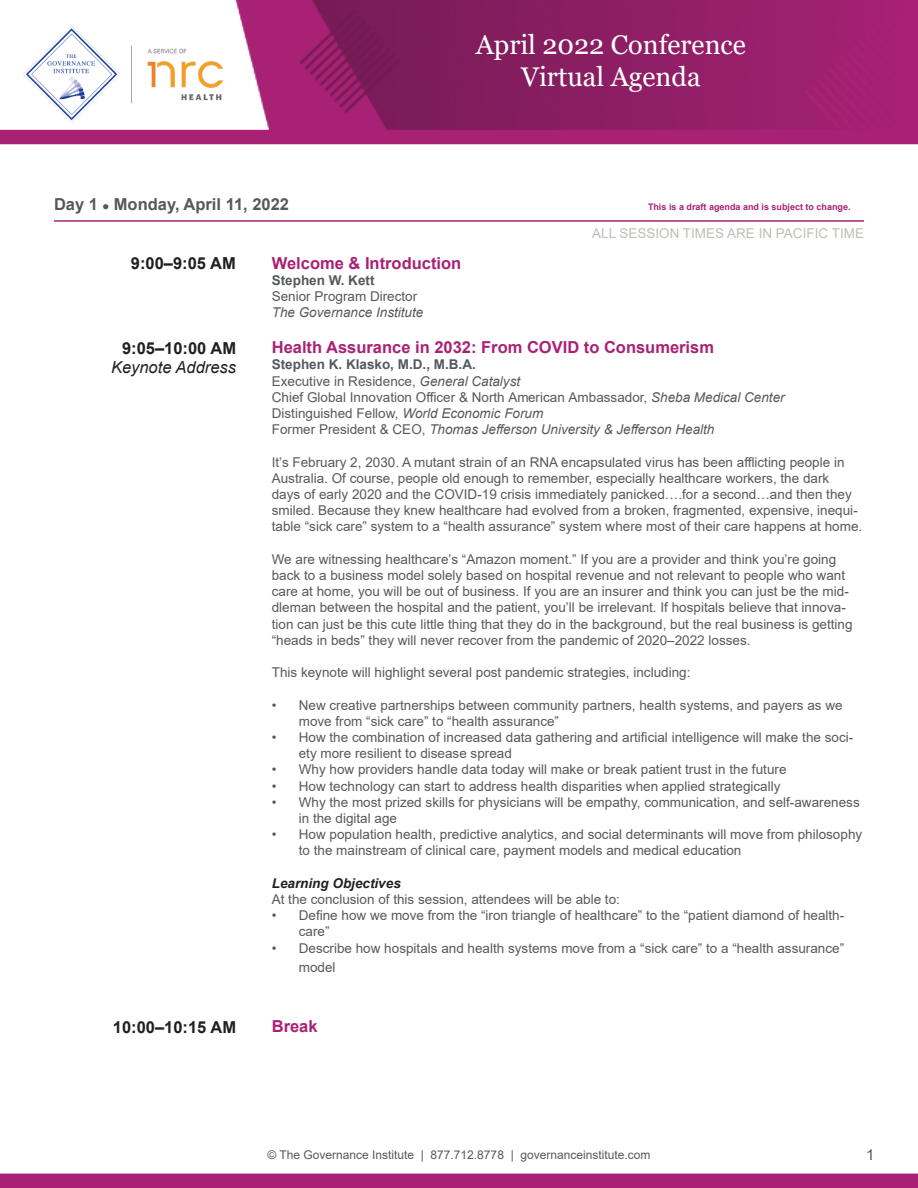
<style>
.page{position:relative;width:918px;height:1188px;background:#fff}
.page>*{position:absolute;margin:0;border:0;box-sizing:border-box;transform-origin:0 0}
.t1{font:27px/32.4px "Georgia";color:#fff;text-align:center}
.Regular_Text{font:700 16.5px "Arial";color:#a92175}
.t2{font:700 16.5px "Arial";color:#231f20}
.Italicized_Text{font:700 16.5px "Arial";color:#56595c}
.t3{font:italic 16.5px "Arial";color:#231f20}
.Headers{font:700 16.5px "Arial";color:#a92175}
.t4{font:15px "Arial";color:#56595c}
.Regular_Text-2{font:13.5px/16.2px "Arial";color:#56595c}
.Learning_Objectives{font:13.5px/16.2px "Arial";color:#56595c}
.Regular_Text-3{font:italic 13.5px/16.2px "Arial";color:#56595c}
.t5{font:13.5px "Arial";color:#c2beb6}
.t6{font:12px "Arial";color:#56595c}
.Italicized_Text-2{font:700 9px "Arial";color:#a92175}
.s1{font-weight:700;font-style:normal}
.s2{font-style:normal}
.s3{font-weight:700}
.s4{font-style:italic}
.s5{font-weight:700;font-style:italic;color:#231f20}
</style>
<div class="page">
<img style="left:0;top:0;width:918px;height:145px">
<img style="left:23px;top:27px;width:199px;height:96px">
<div style="left:0;top:1174px;width:918px;height:14px;background:#a92175"></div>
<div style="left:0;top:130px;width:918px;height:14px;background:#a92175"></div>
<hr style="left:54px;top:220px;width:810px;height:2px;background:#a92175">
<h1 class="t1" style="left:476px;top:29px;width:272px">April 2022 Conference<br>Virtual Agenda</h1>
<p class="Italicized_Text" style="left:54px;top:193px;width:237px">Day 1 ● Monday, April 11, 2022</p>
<p class="Italicized_Text-2" style="left:648px;top:201px;width:204px">This is a draft agenda and is subject to change.</p>
<p class="t5" style="left:592px;top:224px;width:273px">ALL SESSION TIMES ARE IN PACIFIC TIME</p>
<p class="Regular_Text" style="left:272px;top:251px;width:191px">Welcome &amp; Introduction</p>
<p class="Regular_Text-3" style="left:272px;top:272px;width:153px"><span class="s1">Stephen W. Kett<br></span><span class="s2">Senior Program Director<br></span>The Governance Institute</p>
<p class="Regular_Text" style="left:272px;top:336px;width:444px">Health Assurance in 2032: From COVID to Consumerism</p>
<p class="Regular_Text-2" style="left:272px;top:356px;width:514px"><span class="s3">Stephen K. Klasko, M.D., M.B.A.<br></span>Executive in Residence, <span class="s4">General Catalyst<br></span>Chief Global Innovation Officer &amp; North American Ambassador, <span class="s4">Sheba Medical Center </span>Distinguished Fellow, <span class="s4">World Economic Forum<br></span>Former President &amp; CEO, <span class="s4">Thomas Jefferson University &amp; Jefferson Health</span></p>
<p class="Regular_Text-2" style="left:272px;top:454px;width:592px">It’s February 2, 2030. A mutant strain of an RNA encapsulated virus has been afflicting people in Australia. Of course, people old enough to remember, especially healthcare workers, the dark<br>days of early 2020 and the COVID-19 crisis immediately panicked….for a second…and then they smiled. Because they knew healthcare had evolved from a broken, fragmented, expensive, inequi&shy;table “sick care” system to a “health assurance” system where most of their care happens at home.</p>
<p class="Regular_Text-2" style="left:272px;top:551px;width:582px">We are witnessing healthcare’s “Amazon moment.” If you are a provider and think you’re going back to a business model solely based on hospital revenue and not relevant to people who want care at home, you will be out of business. If you are an insurer and think you can just be the mid&shy;dleman between the hospital and the patient, you’ll be irrelevant. If hospitals believe that innova&shy;tion can just be this cute little thing that they do in the background, but the real business is getting “heads in beds” they will never recover from the pandemic of 2020–2022 losses.</p>
<p class="Regular_Text-2" style="left:272px;top:664px;width:420px">This keynote will highlight several post pandemic strategies, including:</p>
<p class="Regular_Text-2" style="left:299px;top:697px;width:545px;text-indent:-27px">• New creative partnerships between community partners, health systems, and payers as we move from “sick care” to “health assurance”</p>
<p class="Regular_Text-2" style="left:299px;top:729px;width:556px;text-indent:-27px">• How the combination of increased data gathering and artificial intelligence will make the soci&shy;ety more resilient to disease spread</p>
<p class="Regular_Text-2" style="left:272px;top:761px;width:516px">• Why how providers handle data today will make or break patient trust in the future</p>
<p class="Regular_Text-2" style="left:272px;top:778px;width:510px">• How technology can start to address health disparities when applied strategically</p>
<p class="Regular_Text-2" style="left:299px;top:794px;width:562px;text-indent:-27px">• Why the most prized skills for physicians will be empathy, communication, and self-awareness in the digital age</p>
<p class="Regular_Text-2" style="left:299px;top:826px;width:565px;text-indent:-27px">• How population health, predictive analytics, and social determinants will move from philosophy to the mainstream of clinical care, payment models and medical education</p>
<p class="Learning_Objectives" style="left:272px;top:875px;width:350px"><span class="s5">Learning Objectives<br></span>At the conclusion of this session, attendees will be able to:</p>
<p class="Regular_Text-2" style="left:299px;top:907px;width:547px;text-indent:-27px">• Define how we move from the “iron triangle of healthcare” to the “patient diamond of health&shy;care”</p>
<p class="Regular_Text-2" style="left:299px;top:938px;width:547px;line-height:19.8px;text-indent:-27px">• Describe how hospitals and health systems move from a “sick care” to a “health assurance” model</p>
<p class="t2" style="left:131px;top:252px;width:106px">9:00–9:05 AM</p>
<p class="t2" style="left:122px;top:336px;width:116px">9:05–10:00 AM</p>
<p class="t3" style="left:111px;top:357px;width:127px">Keynote Address</p>
<p class="t2" style="left:113px;top:1015px;width:125px">10:00–10:15 AM</p>
<p class="Headers" style="left:272px;top:1014px;width:47px">Break</p>
<p class="t6" style="left:267px;top:1147px;width:385px">© The Governance Institute | 877.712.8778 | governanceinstitute.com</p>
<p class="t4" style="left:866px;top:1144px;width:10px">1</p>
</div>
